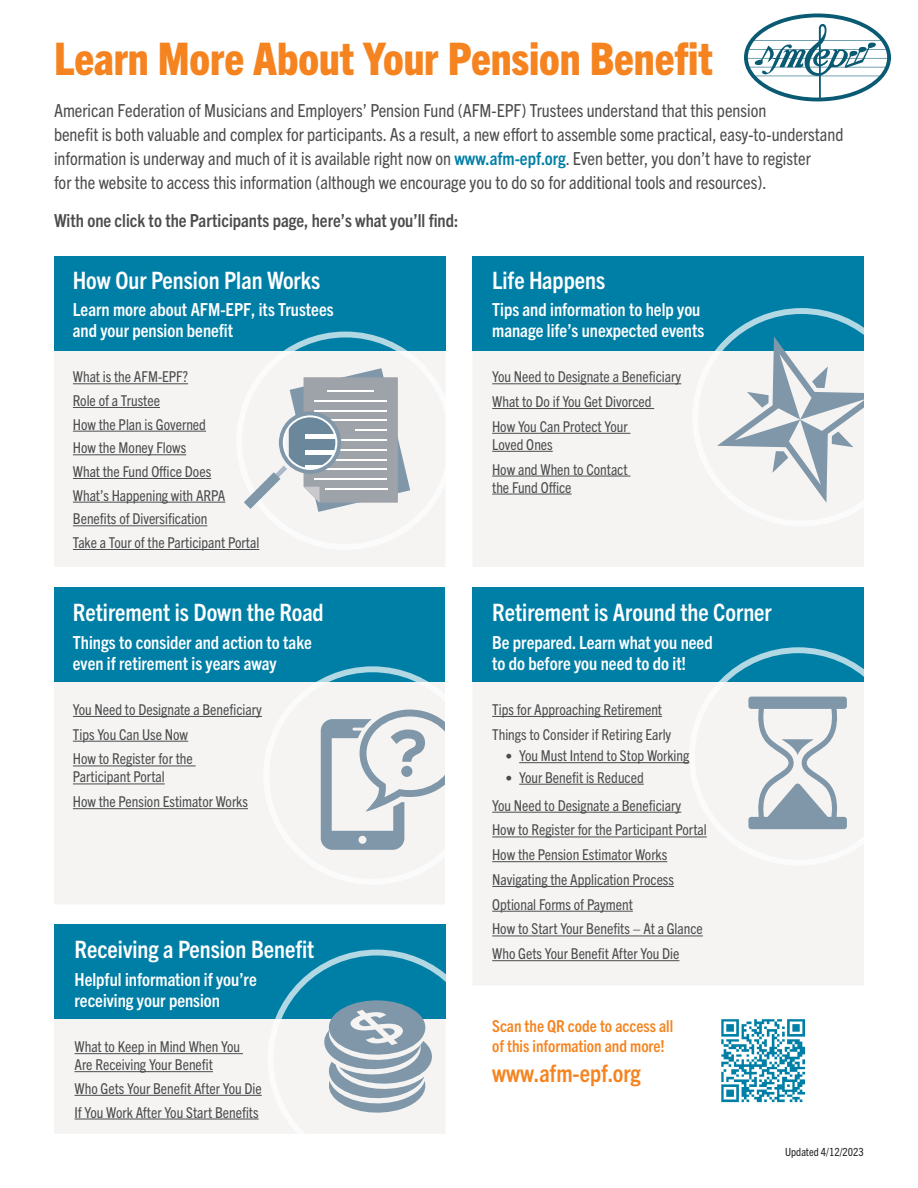
<style>
.page{position:relative;width:918px;height:1188px;background:#fff}
.page>*{position:absolute;margin:0;border:0;box-sizing:border-box;transform-origin:0 0}
.t1{font:700 65.7px "Interstate";color:#7f97a8}
.t2{font:800 condensed 45px "Trade Gothic Next LT Pro";letter-spacing:-.005em;color:#f58420}
.t3{font:700 condensed 24px "Trade Gothic Next LT Pro";color:#fff}
.t4{font:700 condensed 24px "Trade Gothic Next LT Pro";color:#f58420}
.t5{font:condensed 18px/24px "Trade Gothic Next LT Pro";color:#4b4c4d}
.t6{font:700 condensed 18px/21px "Trade Gothic Next LT Pro";color:#fff}
.t7{font:700 condensed 18px "Trade Gothic Next LT Pro";color:#4b4c4d}
.t8{font:700 condensed 16.5px/19.5px "Trade Gothic Next LT Pro";color:#f58420}
.t9{font:condensed 15px/18px "Trade Gothic Next LT Pro";color:#4b4c4d}
.t10{font:condensed 11.25px "Trade Gothic Next LT Pro";color:#231f20}
.s1{font-weight:700;color:#007fa6}
.s2{font-size:13.5px}
</style>
<div class="page">
<div style="left:54px;top:256px;width:392px;height:311px;background:#f5f4f3"></div>
<div style="left:54px;top:256px;width:392px;height:95px;background:#007fa6"></div>
<div style="left:472px;top:256px;width:392px;height:311px;background:#f5f4f3"></div>
<div style="left:54px;top:588px;width:392px;height:316px;background:#f5f4f3"></div>
<hr style="left:73px;top:383px;width:115px;height:1px;background:#4b4c4d">
<hr style="left:73px;top:407px;width:87px;height:1px;background:#4b4c4d">
<hr style="left:73px;top:431px;width:133px;height:1px;background:#4b4c4d">
<hr style="left:73px;top:454px;width:113px;height:1px;background:#4b4c4d">
<hr style="left:73px;top:478px;width:138px;height:1px;background:#4b4c4d">
<hr style="left:73px;top:502px;width:152px;height:1px;background:#4b4c4d">
<hr style="left:73px;top:525px;width:134px;height:1px;background:#4b4c4d">
<hr style="left:73px;top:549px;width:186px;height:1px;background:#4b4c4d">
<div style="left:472px;top:256px;width:392px;height:95px;background:#007fa6"></div>
<hr style="left:492px;top:383px;width:189px;height:1px;background:#4b4c4d">
<hr style="left:492px;top:408px;width:162px;height:1px;background:#4b4c4d">
<hr style="left:492px;top:433px;width:138px;height:1px;background:#4b4c4d">
<hr style="left:492px;top:451px;width:61px;height:1px;background:#4b4c4d">
<hr style="left:492px;top:476px;width:138px;height:1px;background:#4b4c4d">
<hr style="left:492px;top:494px;width:80px;height:1px;background:#4b4c4d">
<div style="left:54px;top:588px;width:392px;height:94px;background:#007fa6"></div>
<hr style="left:73px;top:716px;width:189px;height:1px;background:#4b4c4d">
<hr style="left:73px;top:741px;width:115px;height:1px;background:#4b4c4d">
<hr style="left:73px;top:766px;width:123px;height:1px;background:#4b4c4d">
<hr style="left:73px;top:784px;width:92px;height:1px;background:#4b4c4d">
<hr style="left:73px;top:808px;width:175px;height:1px;background:#4b4c4d">
<svg style="left:717px;top:336px;width:147px;height:167px"></svg>
<div style="left:692px;top:308px;width:219px;height:219px;border:6px solid #fff;border-radius:50%"></div>
<div style="left:263px;top:666px;width:219px;height:219px;border:6px solid #fff;border-radius:50%"></div>
<div style="left:472px;top:588px;width:392px;height:398px;background:#f5f4f3"></div>
<div style="left:472px;top:588px;width:392px;height:94px;background:#007fa6"></div>
<svg style="left:321px;top:710px;width:125px;height:140px"></svg>
<div style="left:689px;top:647px;width:218px;height:219px;border:6px solid #fff;border-radius:50%"></div>
<div style="left:864px;top:248px;width:31px;height:682px;background:#fff"></div>
<div style="left:236px;top:332px;width:219px;height:218px;border:6px solid #fff;border-radius:50%"></div>
<svg style="left:244px;top:368px;width:166px;height:144px"></svg>
<div style="left:54px;top:925px;width:392px;height:209px;background:#f5f4f3"></div>
<div style="left:54px;top:925px;width:392px;height:94px;background:#007fa6"></div>
<hr style="left:75px;top:1053px;width:168px;height:1px;background:#4b4c4d">
<hr style="left:75px;top:1071px;width:138px;height:1px;background:#4b4c4d">
<hr style="left:75px;top:1095px;width:187px;height:1px;background:#4b4c4d">
<hr style="left:75px;top:1119px;width:184px;height:1px;background:#4b4c4d">
<div style="left:268px;top:950px;width:218px;height:218px;border:6px solid #fff;border-radius:50%"></div>
<svg style="left:324px;top:1000px;width:108px;height:113px"></svg>
<svg style="left:748px;top:697px;width:99px;height:132px"></svg>
<div style="left:446px;top:578px;width:20px;height:331px;background:#fff"></div>
<img style="left:721px;top:1019px;width:84px;height:84px">
<hr style="left:492px;top:716px;width:170px;height:1px;background:#4b4c4d">
<hr style="left:519px;top:762px;width:170px;height:1px;background:#4b4c4d">
<hr style="left:519px;top:784px;width:125px;height:1px;background:#4b4c4d">
<hr style="left:492px;top:812px;width:189px;height:1px;background:#4b4c4d">
<hr style="left:492px;top:837px;width:215px;height:1px;background:#4b4c4d">
<hr style="left:492px;top:861px;width:175px;height:1px;background:#4b4c4d">
<hr style="left:492px;top:886px;width:182px;height:1px;background:#4b4c4d">
<hr style="left:492px;top:911px;width:141px;height:1px;background:#4b4c4d">
<hr style="left:492px;top:936px;width:211px;height:1px;background:#4b4c4d">
<hr style="left:492px;top:960px;width:187px;height:1px;background:#4b4c4d">
<svg style="left:744px;top:13px;width:147px;height:88px"></svg>
<p class="t2" style="left:54px;top:28px;width:660px">Learn More About Your Pension Benefit</p>
<p class="t5" style="left:54px;top:98px;width:791px">American Federation of Musicians and Employers’ Pension Fund (AFM-EPF) Trustees understand that this pension<br>benefit is both valuable and complex for participants. As a result, a new effort to assemble some practical, easy-to-understand information is underway and much of it is available right now on <span class="s1">www.afm-epf.org</span>. Even better, you don’t have to register<br>for the website to access this information (although we encourage you to do so for additional tools and resources).</p>
<p class="t7" style="left:54px;top:208px;width:406px">With one click to the Participants page, here’s what you’ll find:</p>
<p class="t3" style="left:73px;top:263px;width:249px">How Our Pension Plan Works</p>
<p class="t6" style="left:73px;top:298px;width:262px">Learn more about AFM-EPF, its Trustees and your pension benefit</p>
<p class="t9" style="left:73px;top:367px;width:117px">What is the AFM-EPF?</p>
<p class="t9" style="left:73px;top:391px;width:89px">Role of a Trustee</p>
<p class="t9" style="left:73px;top:414px;width:135px">How the Plan is Governed</p>
<p class="t9" style="left:73px;top:438px;width:115px">How the Money Flows</p>
<p class="t9" style="left:73px;top:462px;width:140px">What the Fund Office Does</p>
<p class="t9" style="left:73px;top:485px;width:154px">What’s Happening with ARPA</p>
<p class="t9" style="left:73px;top:509px;width:136px">Benefits of Diversification</p>
<p class="t9" style="left:73px;top:533px;width:188px">Take a Tour of the Participant Portal</p>
<p class="t3" style="left:73px;top:596px;width:252px">Retirement is Down the Road</p>
<p class="t6" style="left:73px;top:631px;width:241px">Things to consider and action to take even if retirement is years away</p>
<p class="t9" style="left:73px;top:700px;width:191px">You Need to Designate a Beneficiary</p>
<p class="t9" style="left:73px;top:724px;width:117px">Tips You Can Use Now</p>
<p class="t9" style="left:73px;top:749px;width:121px">How to Register for the<br>Participant Portal</p>
<p class="t9" style="left:73px;top:792px;width:177px">How the Pension Estimator Works</p>
<p class="t3" style="left:75px;top:933px;width:241px">Receiving a Pension Benefit</p>
<p class="t6" style="left:75px;top:968px;width:184px">Helpful information if you’re receiving your pension</p>
<p class="t9" style="left:75px;top:1037px;width:167px">What to Keep in Mind When You<br>Are Receiving Your Benefit</p>
<p class="t9" style="left:75px;top:1078px;width:189px">Who Gets Your Benefit After You Die</p>
<p class="t9" style="left:75px;top:1102px;width:186px">If You Work After You Start Benefits</p>
<p class="t1" style="left:389px;top:713px;width:40px">?</p>
<p class="t3" style="left:492px;top:263px;width:114px">Life Happens</p>
<p class="t6" style="left:492px;top:298px;width:214px">Tips and information to help you manage life’s unexpected events</p>
<p class="t9" style="left:492px;top:367px;width:191px">You Need to Designate a Beneficiary</p>
<p class="t9" style="left:492px;top:392px;width:161px">What to Do if You Get Divorced</p>
<p class="t9" style="left:492px;top:416px;width:137px">How You Can Protect Your<br>Loved Ones</p>
<p class="t9" style="left:492px;top:459px;width:137px">How and When to Contact the Fund Office</p>
<p class="t3" style="left:492px;top:596px;width:281px">Retirement is Around the Corner</p>
<p class="t6" style="left:492px;top:631px;width:222px">Be prepared. Learn what you need to do before you need to do it!</p>
<p class="t9" style="left:492px;top:700px;width:171px">Tips for Approaching Retirement</p>
<p class="t9" style="left:492px;top:724px;width:181px">Things to Consider if Retiring Early</p>
<p class="t9" style="left:506px;top:746px;width:185px"><span class="s2">•</span> You Must Intend to Stop Working</p>
<p class="t9" style="left:506px;top:767px;width:140px"><span class="s2">•</span> Your Benefit is Reduced</p>
<p class="t9" style="left:492px;top:795px;width:191px">You Need to Designate a Beneficiary</p>
<p class="t9" style="left:492px;top:820px;width:216px">How to Register for the Participant Portal</p>
<p class="t9" style="left:492px;top:845px;width:177px">How the Pension Estimator Works</p>
<p class="t9" style="left:492px;top:870px;width:183px">Navigating the Application Process</p>
<p class="t9" style="left:492px;top:894px;width:142px">Optional Forms of Payment</p>
<p class="t9" style="left:492px;top:919px;width:212px">How to Start Your Benefits – At a Glance</p>
<p class="t9" style="left:492px;top:944px;width:189px">Who Gets Your Benefit After You Die</p>
<p class="t8" style="left:492px;top:1015px;width:183px">Scan the QR code to access all of this information and more!</p>
<p class="t4" style="left:492px;top:1057px;width:150px">www.afm-epf.org</p>
<p class="t10" style="left:785px;top:1144px;width:80px">Updated 4/12/2023</p>
</div>
